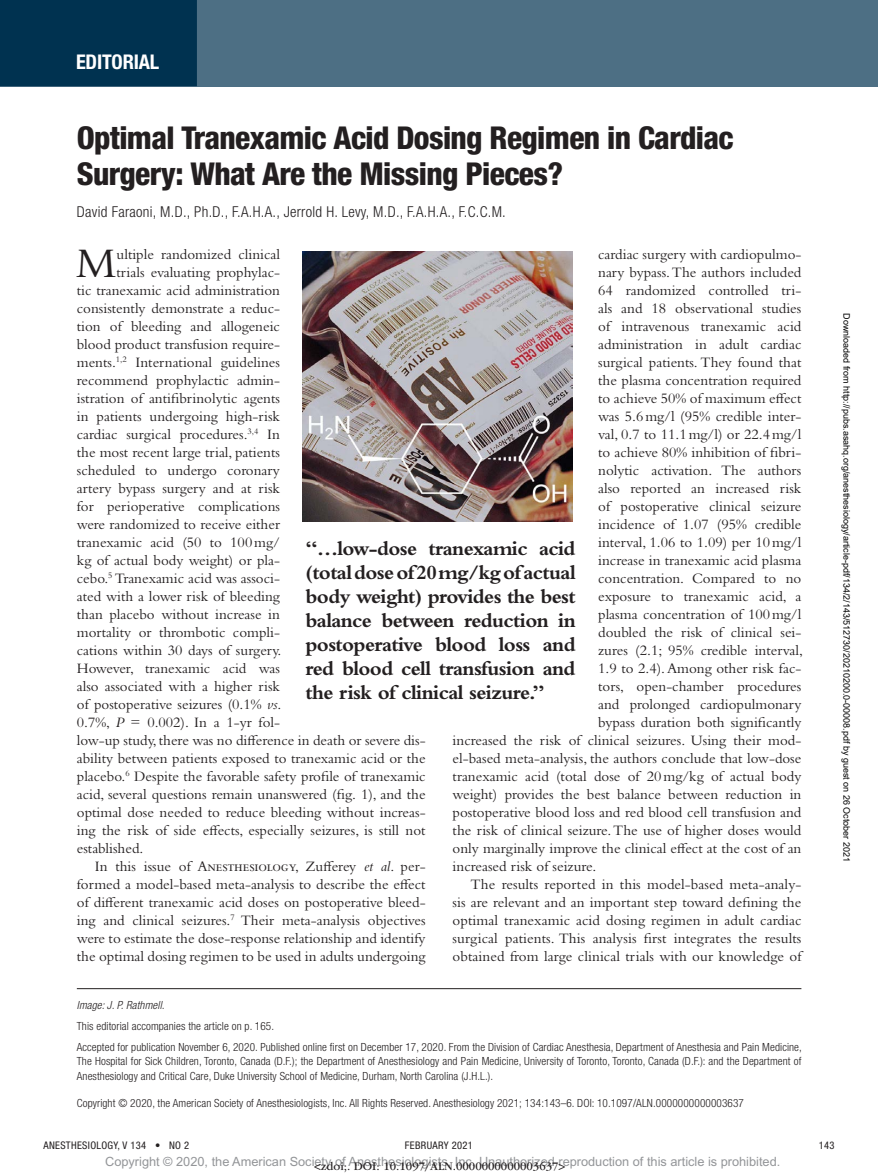
<style>
.page{position:relative;width:878px;height:1175px;background:#fff}
.page>*{position:absolute;margin:0;border:0;box-sizing:border-box;transform-origin:0 0}
.t1{font:43.95px "Bembo Std";color:#231f20}
.t2{font:800 condensed 31.5px/36px "Helvetica Neue LT Std";letter-spacing:-.02em;color:#231f20}
.t3{font:700 21px/24px "Bembo Std";letter-spacing:-.03em;color:#231f20;text-align:justify}
.t4{font:700 condensed 20.25px "Helvetica Neue LT Std";letter-spacing:-.01em;color:#fff}
.t5{font:15px "Bembo Std";color:#231f20}
.t6{font:300 condensed 15px "Helvetica Neue LT Std";letter-spacing:.02em;color:#231f20}
.t7{font:12.75px "Arial MT Std";color:#939598}
.t8{font:12px "ITC Garamond Std";color:#231f20}
.t9{font:300 condensed 11.25px/20.5px "Helvetica Neue LT Std";letter-spacing:.01em;color:#231f20}
.t10{font:italic 300 condensed 11.25px "Helvetica Neue LT Std";letter-spacing:.01em;color:#231f20}
.t11{font:condensed 10.5px "Helvetica Neue LT Std";letter-spacing:.03em;color:#231f20}
.t12{font:9px "Arial";color:#000}
.s1{font-style:italic}
</style>
<div class="page">
<div style="left:0;top:0;width:878px;height:86px;background:#4d6f84"></div>
<div style="left:0;top:0;width:197px;height:86px;background:#003250"></div>
<hr style="left:77px;top:988px;width:724px;height:1px;background:#231f20">
<img style="left:302px;top:251px;width:270px;height:270px">
<h3 class="t4" style="left:76px;top:49px;width:85px">EDITORIAL</h3>
<h2 class="t2" style="left:77px;top:120px;width:658px">Optimal Tranexamic Acid Dosing Regimen in Cardiac<br>Surgery: What Are the Missing Pieces?</h2>
<p class="t6" style="left:77px;top:203px;width:430px">David Faraoni, M.D., Ph.D., F.A.H.A., Jerrold H. Levy, M.D., F.A.H.A., F.C.C.M.</p>
<h1 class="t1" style="left:76px;top:237px;width:42px">M</h1>
<p class="t5" style="left:117px;top:245px;width:165px">ultiple randomized clinical</p>
<p class="t5" style="left:598px;top:245px;width:205px">cardiac surgery with cardiopulmo-</p>
<p class="t5" style="left:598px;top:263px;width:205px">nary bypass. The authors included</p>
<p class="t5" style="left:598px;top:281px;width:205px">64 randomized controlled tri-</p>
<p class="t5" style="left:598px;top:299px;width:205px">als and 18 observational studies</p>
<p class="t5" style="left:598px;top:317px;width:205px">of intravenous tranexamic acid</p>
<p class="t5" style="left:598px;top:335px;width:205px">administration in adult cardiac</p>
<p class="t5" style="left:598px;top:353px;width:205px">surgical patients. They found that</p>
<p class="t5" style="left:598px;top:371px;width:205px">the plasma concentration required</p>
<p class="t5" style="left:598px;top:389px;width:205px">to achieve 50% of maximum effect</p>
<p class="t5" style="left:598px;top:407px;width:205px">was 5.6mg/l (95% credible inter-</p>
<p class="t5" style="left:598px;top:425px;width:205px">val, 0.7 to 11.1mg/l) or 22.4mg/l</p>
<p class="t5" style="left:598px;top:443px;width:205px">to achieve 80% inhibition of fibri-</p>
<p class="t5" style="left:598px;top:461px;width:205px">nolytic activation. The authors</p>
<p class="t5" style="left:598px;top:479px;width:205px">also reported an increased risk</p>
<p class="t5" style="left:598px;top:497px;width:205px">of postoperative clinical seizure</p>
<p class="t5" style="left:598px;top:515px;width:205px">incidence of 1.07 (95% credible</p>
<p class="t5" style="left:598px;top:533px;width:205px">interval, 1.06 to 1.09) per 10mg/l</p>
<p class="t5" style="left:598px;top:551px;width:205px">increase in tranexamic acid plasma</p>
<p class="t5" style="left:598px;top:569px;width:205px">concentration. Compared to no</p>
<p class="t5" style="left:598px;top:587px;width:205px">exposure to tranexamic acid, a</p>
<p class="t5" style="left:598px;top:605px;width:205px">plasma concentration of 100mg/l</p>
<p class="t5" style="left:598px;top:623px;width:205px">doubled the risk of clinical sei-</p>
<p class="t5" style="left:598px;top:641px;width:206px">zures (2.1; 95% credible interval,</p>
<p class="t5" style="left:598px;top:659px;width:205px">1.9 to 2.4). Among other risk fac-</p>
<p class="t5" style="left:598px;top:677px;width:205px">tors, open-chamber procedures</p>
<p class="t5" style="left:598px;top:695px;width:205px">and prolonged cardiopulmonary</p>
<p class="t5" style="left:598px;top:713px;width:205px">bypass duration both significantly</p>
<p class="t5" style="left:452px;top:731px;width:350px">increased the risk of clinical seizures. Using their mod-</p>
<p class="t5" style="left:452px;top:749px;width:350px">el-based meta-analysis, the authors conclude that low-dose</p>
<p class="t5" style="left:452px;top:767px;width:350px">tranexamic acid (total dose of 20mg/kg of actual body</p>
<p class="t5" style="left:452px;top:785px;width:350px">weight) provides the best balance between reduction in</p>
<p class="t5" style="left:452px;top:803px;width:350px">postoperative blood loss and red blood cell transfusion and</p>
<p class="t5" style="left:452px;top:821px;width:350px">the risk of clinical seizure. The use of higher doses would</p>
<p class="t5" style="left:452px;top:839px;width:350px">only marginally improve the clinical effect at the cost of an</p>
<p class="t5" style="left:452px;top:857px;width:145px">increased risk of seizure.</p>
<p class="t5" style="left:470px;top:875px;width:332px">The results reported in this model-based meta-analy-</p>
<p class="t5" style="left:452px;top:893px;width:350px">sis are relevant and an important step toward defining the</p>
<p class="t5" style="left:452px;top:911px;width:350px">optimal tranexamic acid dosing regimen in adult cardiac</p>
<p class="t5" style="left:452px;top:929px;width:350px">surgical patients. This analysis first integrates the results</p>
<p class="t5" style="left:452px;top:947px;width:350px">obtained from large clinical trials with our knowledge of</p>
<p class="t5" style="left:117px;top:263px;width:165px">trials evaluating prophylac-</p>
<p class="t5" style="left:77px;top:281px;width:205px">tic tranexamic acid administration</p>
<p class="t5" style="left:77px;top:299px;width:205px">consistently demonstrate a reduc-</p>
<p class="t5" style="left:77px;top:317px;width:205px">tion of bleeding and allogeneic</p>
<p class="t5" style="left:77px;top:335px;width:205px">blood product transfusion require-</p>
<p class="t5" style="left:77px;top:353px;width:205px">ments.<sup>1,2</sup> International guidelines</p>
<p class="t5" style="left:77px;top:371px;width:205px">recommend prophylactic admin-</p>
<p class="t5" style="left:77px;top:389px;width:205px">istration of antifibrinolytic agents</p>
<p class="t5" style="left:77px;top:407px;width:205px">in patients undergoing high-risk</p>
<p class="t5" style="left:77px;top:425px;width:205px">cardiac surgical procedures.<sup>3,4</sup> In</p>
<p class="t5" style="left:77px;top:443px;width:205px">the most recent large trial, patients</p>
<p class="t5" style="left:77px;top:461px;width:205px">scheduled to undergo coronary</p>
<p class="t5" style="left:77px;top:479px;width:205px">artery bypass surgery and at risk</p>
<p class="t5" style="left:77px;top:497px;width:205px">for perioperative complications</p>
<p class="t5" style="left:77px;top:515px;width:205px">were randomized to receive either</p>
<p class="t5" style="left:77px;top:533px;width:205px">tranexamic acid (50 to 100mg/</p>
<p class="t5" style="left:77px;top:551px;width:205px">kg of actual body weight) or pla-</p>
<p class="t5" style="left:77px;top:569px;width:205px">cebo.<sup>5</sup> Tranexamic acid was associ-</p>
<p class="t5" style="left:77px;top:587px;width:205px">ated with a lower risk of bleeding</p>
<p class="t5" style="left:77px;top:605px;width:205px">than placebo without increase in</p>
<p class="t5" style="left:77px;top:623px;width:205px">mortality or thrombotic compli-</p>
<p class="t5" style="left:77px;top:641px;width:206px">cations within 30 days of surgery.</p>
<p class="t5" style="left:77px;top:659px;width:205px">However, tranexamic acid was</p>
<p class="t5" style="left:77px;top:677px;width:205px">also associated with a higher risk</p>
<p class="t5" style="left:77px;top:695px;width:206px">of postoperative seizures (0.1% <span class="s1">vs</span>.</p>
<p class="t5" style="left:77px;top:713px;width:205px">0.7%, <span class="s1">P</span> = 0.002). In a 1-yr fol-</p>
<p class="t5" style="left:77px;top:731px;width:350px">low-up study, there was no difference in death or severe dis-</p>
<p class="t5" style="left:77px;top:749px;width:350px">ability between patients exposed to tranexamic acid or the</p>
<p class="t5" style="left:77px;top:767px;width:350px">placebo.<sup>6</sup> Despite the favorable safety profile of tranexamic</p>
<p class="t5" style="left:77px;top:785px;width:350px">acid, several questions remain unanswered (fig. 1), and the</p>
<p class="t5" style="left:77px;top:803px;width:350px">optimal dose needed to reduce bleeding without increas-</p>
<p class="t5" style="left:77px;top:821px;width:350px">ing the risk of side effects, especially seizures, is still not</p>
<p class="t5" style="left:77px;top:839px;width:68px">established.</p>
<p class="t5" style="left:95px;top:857px;width:332px">In this issue of Anesthesiology, Zufferey <span class="s1">et al</span>. per-</p>
<p class="t5" style="left:77px;top:875px;width:350px">formed a model-based meta-analysis to describe the effect</p>
<p class="t5" style="left:77px;top:893px;width:350px">of different tranexamic acid doses on postoperative bleed-</p>
<p class="t5" style="left:77px;top:911px;width:350px">ing and clinical seizures.<sup>7</sup> Their meta-analysis objectives</p>
<p class="t5" style="left:77px;top:929px;width:350px">were to estimate the dose-response relationship and identify</p>
<p class="t5" style="left:77px;top:947px;width:350px">the optimal dosing regimen to be used in adults undergoing</p>
<h3 class="t3" style="left:305px;top:536px;width:272px">“…low-dose tranexamic acid (total dose of 20mg/kg of actual body weight) provides the best balance between reduction in postoperative blood loss and red blood cell transfusion and the risk of clinical seizure.”</h3>
<p class="t10" style="left:77px;top:998px;width:89px">Image: J. P. Rathmell.</p>
<p class="t9" style="left:77px;top:1015px;width:726px">This editorial accompanies the article on p. 165.<br>Accepted for publication November 6, 2020. Published online first on December 17, 2020. From the Division of Cardiac Anesthesia, Department of Anesthesia and Pain Medicine,</p>
<p class="t9" style="left:77px;top:1053px;width:726px;line-height:14.7px">The Hospital for Sick Children, Toronto, Canada (D.F.); the Department of Anesthesiology and Pain Medicine, University of Toronto, Toronto, Canada (D.F.): and the Department of<br>Anesthesiology and Critical Care, Duke University School of Medicine, Durham, North Carolina (J.H.L.).</p>
<p class="t9" style="left:77px;top:1093px;width:668px">Copyright © 2020, the American Society of Anesthesiologists, Inc. All Rights Reserved. Anesthesiology 2021; 134:143–6. DOI: 10.1097/ALN.0000000000003637</p>
<p class="t12" style="left:850px;top:313px;width:550px;rotate:90deg">Downloaded from http://pubs.asahq.org/anesthesiology/article-pdf/134/2/143/512730/20210200.0-00008.pdf by guest on 26 October 2021</p>
<p class="t11" style="left:44px;top:1139px;width:147px">ANESTHESIOLOGY, V 134 • NO 2</p>
<p class="t11" style="left:405px;top:1139px;width:69px">FEBRUARY 2021</p>
<p class="t11" style="left:818px;top:1139px;width:17px">143</p>
<p class="t7" style="left:105px;top:1154px;width:676px">Copyright © 2020, the American Society of Anesthesiologists, Inc. Unauthorized reproduction of this article is prohibited.</p>
<p class="t8" style="left:314px;top:1159px;width:253px">&lt;zdoi;. DOI: 10.1097/ALN.0000000000003637&gt;</p>
</div>
